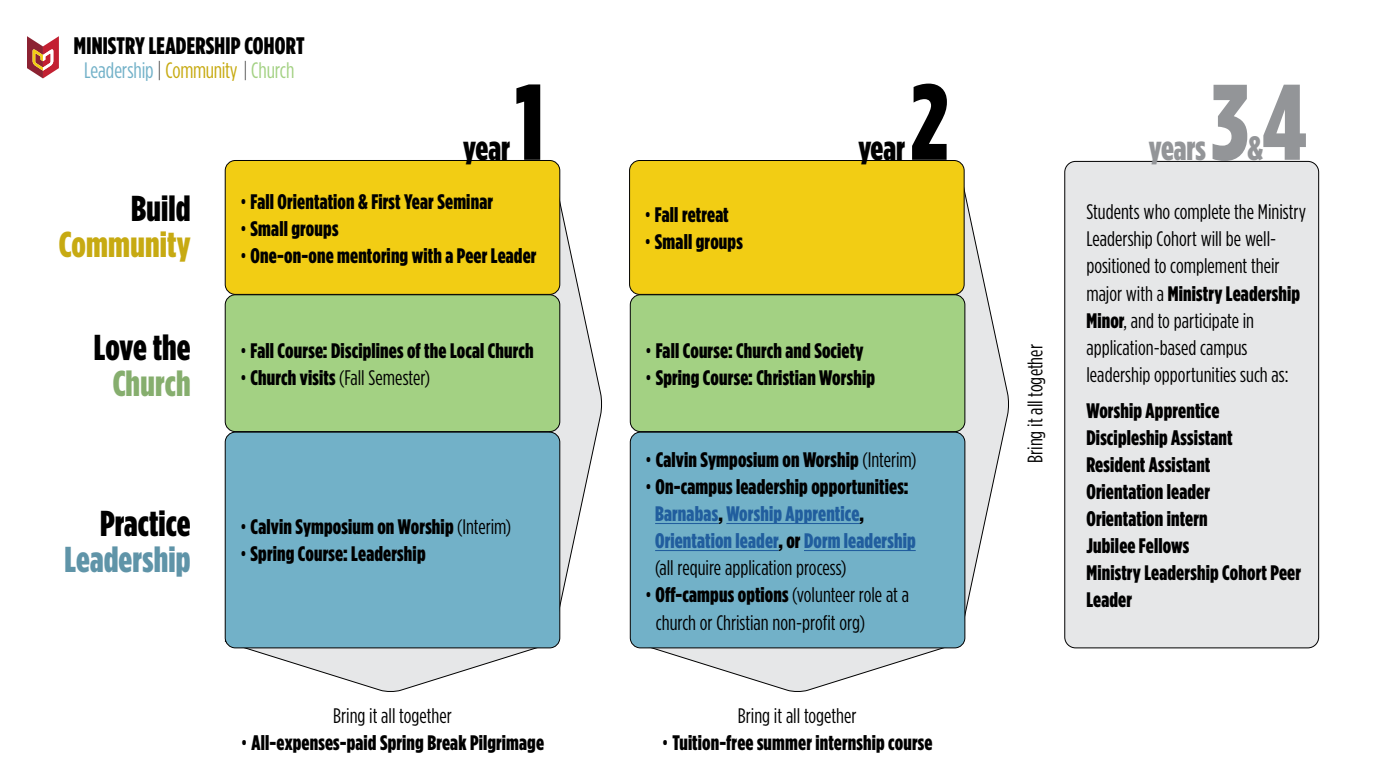
<style>
.page{position:relative;width:1383px;height:778px;background:#fff}
.page>*{position:absolute;margin:0;border:0;box-sizing:border-box;transform-origin:0 0}
.t1{font:900 107.18px "Gotham Condensed";color:#000}
.t2{font:900 107.18px "Gotham Condensed";color:#939598}
.t3{font:900 36px "Gotham Condensed";letter-spacing:.005em;color:#000}
.t4{font:900 36px "Gotham Condensed";letter-spacing:.005em;color:#5f94a8}
.t5{font:900 36px "Gotham Condensed";letter-spacing:.005em;color:#c7aa12}
.t6{font:900 36px "Gotham Condensed";letter-spacing:.005em;color:#86ae6e}
.t7{font:900 33.75px "Gotham Condensed";color:#000}
.t8{font:900 33.75px "Gotham Condensed";color:#939598}
.t9{font:900 23.92px "Gotham Condensed";letter-spacing:.01em;color:#000}
.t10{font:22.27px "Gotham Condensed";letter-spacing:-.01em;color:#72b1c8}
.t11{font:900 21px/27px "Gotham Condensed";letter-spacing:.01em;color:#000}
.t12{font:21px/27px "Gotham Condensed";color:#000}
.t13{font:900 21px/27px "Gotham Condensed";letter-spacing:.01em;color:#215e9e}
.s1{font-weight:200;color:#000}
.s2{color:#c7aa12}
.s3{color:#a3d183}
.s4{font-weight:400}
.s5{font-weight:900}
.s6{font-weight:400;color:#000}
.s7{color:#000}
</style>
<div class="page">
<svg style="left:224px;top:160px;width:378px;height:532px"></svg>
<svg style="left:630px;top:160px;width:378px;height:532px"></svg>
<div style="left:225px;top:160px;width:335px;height:134px;background:#f2cd14;border-radius:10px"></div>
<div style="left:225px;top:160px;width:335px;height:134px;border:1px solid #000;border-radius:10px"></div>
<div style="left:629px;top:160px;width:335px;height:134px;background:#f2cd14;border-radius:10px"></div>
<div style="left:629px;top:160px;width:335px;height:134px;border:1px solid #000;border-radius:10px"></div>
<div style="left:630px;top:432px;width:334px;height:216px;background:#72b1c8;border-radius:10px"></div>
<div style="left:630px;top:432px;width:335px;height:216px;border:1px solid #000;border-radius:10px"></div>
<hr style="left:655px;top:523px;width:63px;height:1px;background:#215e9e">
<hr style="left:726px;top:523px;width:133px;height:1px;background:#215e9e">
<hr style="left:655px;top:550px;width:123px;height:1px;background:#215e9e">
<hr style="left:804px;top:550px;width:111px;height:1px;background:#215e9e">
<div style="left:1064px;top:161px;width:254px;height:487px;background:#e6e7e8;border-radius:11px"></div>
<div style="left:1064px;top:161px;width:254px;height:487px;border:1px solid #000;border-radius:11px"></div>
<svg style="left:27px;top:36px;width:32px;height:42px"></svg>
<div style="left:225px;top:295px;width:335px;height:136px;background:#a3d183;border-radius:10px"></div>
<div style="left:225px;top:294px;width:335px;height:138px;border:1px solid #000;border-radius:10px"></div>
<div style="left:630px;top:295px;width:334px;height:136px;background:#a3d183;border-radius:10px"></div>
<div style="left:630px;top:294px;width:335px;height:138px;border:1px solid #000;border-radius:10px"></div>
<div style="left:225px;top:432px;width:335px;height:216px;background:#72b1c8;border-radius:10px"></div>
<div style="left:225px;top:432px;width:335px;height:216px;border:1px solid #000;border-radius:10px"></div>
<p class="t9" style="left:74px;top:31px;width:232px">MINISTRY LEADERSHIP COHORT</p>
<p class="t10" style="left:84px;top:57px;width:211px">Leadership <span class="s1">|</span> <span class="s2">Community</span> <span class="s1">|</span> <span class="s3">Church</span></p>
<h1 class="t1" style="left:515px;top:58px;width:30px">1</h1>
<h3 class="t7" style="left:463px;top:128px;width:48px">year</h3>
<h2 class="t3" style="left:131px;top:187px;width:61px">Build</h2>
<h2 class="t5" style="left:59px;top:223px;width:133px">Community</h2>
<h2 class="t3" style="left:94px;top:326px;width:98px">Love the</h2>
<h2 class="t6" style="left:113px;top:362px;width:79px">Church</h2>
<h2 class="t3" style="left:100px;top:502px;width:92px">Practice</h2>
<h2 class="t4" style="left:65px;top:538px;width:127px">Leadership</h2>
<p class="t11" style="left:240px;top:188px;width:254px"><span class="s4">•</span> Fall Orientation &amp; First Year Seminar</p>
<p class="t11" style="left:240px;top:215px;width:100px"><span class="s4">•</span> Small groups</p>
<p class="t11" style="left:240px;top:242px;width:298px"><span class="s4">•</span> One-on-one mentoring with a Peer Leader</p>
<p class="t11" style="left:240px;top:337px;width:295px"><span class="s4">•</span> Fall Course: Disciplines of the Local Church</p>
<p class="t12" style="left:240px;top:364px;width:191px">• <span class="s5">Church visits</span> (Fall Semester)</p>
<p class="t11" style="left:240px;top:513px;width:272px"><span class="s4">•</span> Calvin Symposium on Worship <span class="s4">(Interim)</span></p>
<p class="t11" style="left:240px;top:540px;width:187px"><span class="s4">•</span> Spring Course: Leadership</p>
<p class="t12" style="left:333px;top:701px;width:120px">Bring it all together</p>
<p class="t11" style="left:241px;top:728px;width:305px"><span class="s4">•</span> All-expenses-paid Spring Break Pilgrimage</p>
<p class="t11" style="left:644px;top:201px;width:86px"><span class="s4">•</span> Fall retreat</p>
<p class="t11" style="left:644px;top:228px;width:100px"><span class="s4">•</span> Small groups</p>
<h1 class="t1" style="left:910px;top:58px;width:40px">2</h1>
<h3 class="t7" style="left:858px;top:128px;width:48px">year</h3>
<p class="t11" style="left:645px;top:337px;width:220px"><span class="s4">•</span> Fall Course: Church and Society</p>
<p class="t11" style="left:645px;top:364px;width:231px"><span class="s4">•</span> Spring Course: Christian Worship</p>
<p class="t11" style="left:645px;top:446px;width:273px"><span class="s4">•</span> Calvin Symposium on Worship <span class="s4">(Interim)</span></p>
<p class="t13" style="left:655px;top:473px;width:262px;text-indent:-10px"><span class="s6">•</span> <span class="s7">On-campus leadership opportunities:<br></span>Barnabas<span class="s7">,</span> Worship Apprentice<span class="s7">, </span>Orientation leader<span class="s7">, or</span> Dorm leadership <span class="s6">(all require application process)</span></p>
<p class="t12" style="left:656px;top:581px;width:254px;text-indent:-11px">• <span class="s5">Off-campus options</span> (volunteer role at a church or Christian non-profit org)</p>
<p class="t12" style="left:738px;top:701px;width:120px">Bring it all together</p>
<p class="t11" style="left:662px;top:728px;width:272px"><span class="s4">•</span> Tuition-free summer internship course</p>
<p class="t12" style="left:1021px;top:463px;width:120px;rotate:-90deg">Bring it all together</p>
<h1 class="t2" style="left:1211px;top:58px;width:97px">34</h1>
<h3 class="t8" style="left:1247px;top:128px;width:17px">&amp;</h3>
<h3 class="t8" style="left:1148px;top:128px;width:59px">years</h3>
<p class="t12" style="left:1086px;top:198px;width:221px">Students who complete the Ministry<br>Leadership Cohort will be well&shy;positioned to complement their major with a <span class="s5">Ministry Leadership<br>Minor</span>, and to participate in application-based campus leadership opportunities such as:</p>
<p class="t11" style="left:1086px;top:396px;width:216px">Worship Apprentice<br>Discipleship Assistant<br>Resident Assistant<br>Orientation leader<br>Orientation intern<br>Jubilee Fellows<br>Ministry Leadership Cohort Peer<br>Leader</p>
</div>
